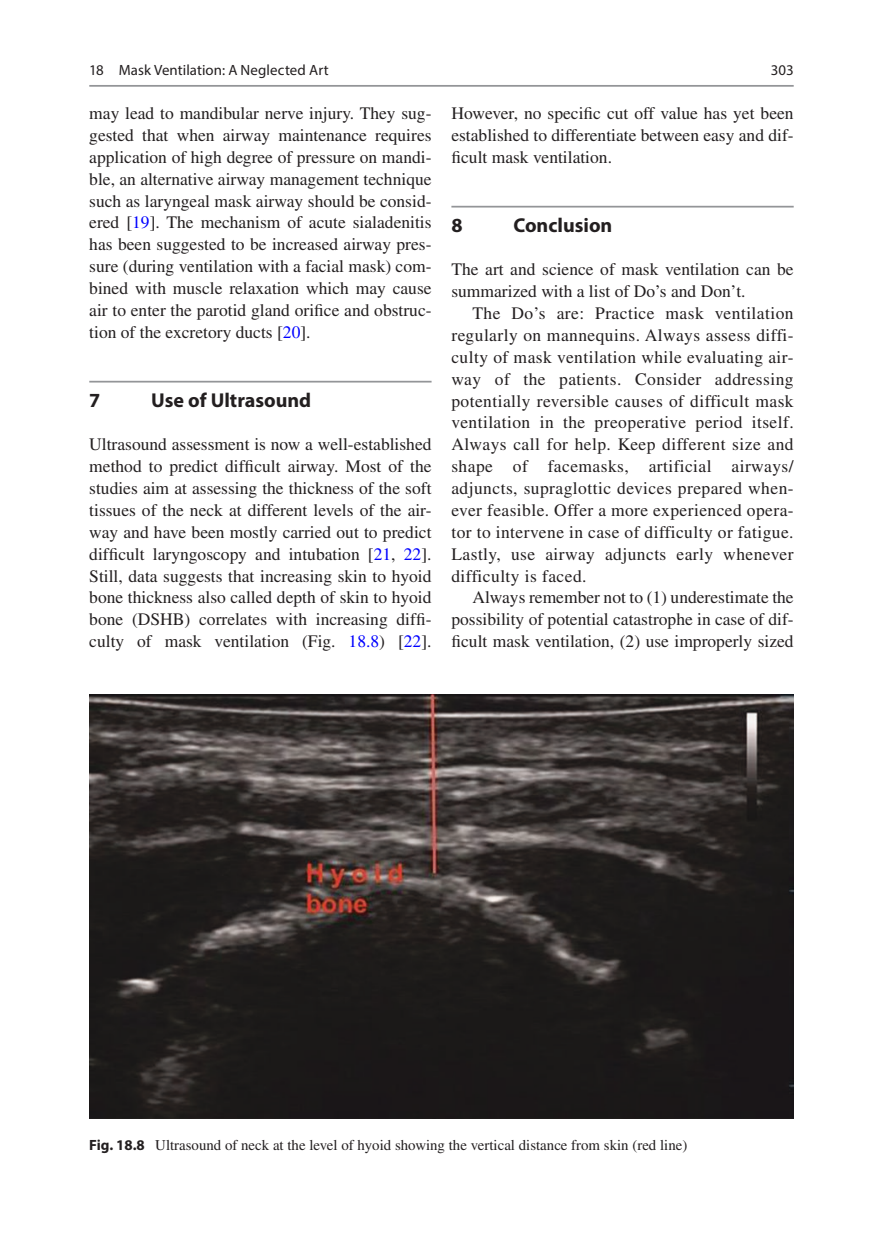
<style>
.page{position:relative;width:883px;height:1260px;background:#fff}
.page>*{position:absolute;margin:0;border:0;box-sizing:border-box;transform-origin:0 0}
._1_hd{font:700 20.12px "Myriad Pro";color:#231f20}
.Text_flush{font:17.5px/21.9px "Times LT Std";color:#231f20;text-align:justify}
.Text{font:17.5px/21.9px "Times LT Std";color:#231f20;text-align:justify}
.t1{font:14.88px "Times LT Std";color:#231f20}
.t2{font:14.88px "Myriad Pro";letter-spacing:.005em;color:#231f20}
.s1{color:#00f}
.s2{font-family:"Myriad Pro";font-weight:700}
</style>
<div class="page">
<hr style="left:89px;top:381px;width:343px;height:2px;background:#939598">
<hr style="left:451px;top:206px;width:343px;height:2px;background:#939598">
<img style="left:90px;top:695px;width:703px;height:424px">
<hr style="left:89px;top:85px;width:705px;height:2px;background:#939598">
<p class="t2" style="left:89px;top:61px;width:241px">18 Mask Ventilation: A Neglected Art</p>
<p class="Text_flush" style="left:89px;top:102px;width:344px">may lead to mandibular nerve injury. They sug&shy;gested that when airway maintenance requires application of high degree of pressure on mandi&shy;ble, an alternative airway management technique such as laryngeal mask airway should be consid&shy;ered [<span class="s1">19</span>]. The mechanism of acute sialadenitis has been suggested to be increased airway pres&shy;sure (during ventilation with a facial mask) com&shy;bined with muscle relaxation which may cause air to enter the parotid gland orifice and obstruc&shy;tion of the excretory ducts [<span class="s1">20</span>].</p>
<h2 class="_1_hd" style="left:89px;top:387px;width:13px">7</h2>
<h2 class="_1_hd" style="left:151px;top:387px;width:161px">Use of Ultrasound</h2>
<p class="Text_flush" style="left:89px;top:433px;width:344px">Ultrasound assessment is now a well-established method to predict difficult airway. Most of the studies aim at assessing the thickness of the soft tissues of the neck at different levels of the air&shy;way and have been mostly carried out to predict difficult laryngoscopy and intubation [<span class="s1">21</span>, <span class="s1">22</span>].<br>Still, data suggests that increasing skin to hyoid bone thickness also called depth of skin to hyoid bone (DSHB) correlates with increasing diffi&shy;culty of mask ventilation (Fig. <span class="s1">18.8</span>) [<span class="s1">22</span>].</p>
<p class="t2" style="left:771px;top:61px;width:24px">303</p>
<p class="Text_flush" style="left:451px;top:102px;width:344px">However, no specific cut off value has yet been established to differentiate between easy and dif&shy;ficult mask ventilation.</p>
<h2 class="_1_hd" style="left:451px;top:212px;width:13px">8</h2>
<h2 class="_1_hd" style="left:513px;top:212px;width:100px">Conclusion</h2>
<p class="Text_flush" style="left:451px;top:258px;width:344px">The art and science of mask ventilation can be summarized with a list of Do’s and Don’t.</p>
<p class="Text" style="left:451px;top:302px;width:344px;text-indent:21px">The Do’s are: Practice mask ventilation regularly on mannequins. Always assess diffi&shy;culty of mask ventilation while evaluating air&shy;way of the patients. Consider addressing potentially reversible causes of difficult mask ventilation in the preoperative period itself.<br>Always call for help. Keep different size and shape of facemasks, artificial airways/ adjuncts, supraglottic devices prepared when&shy;ever feasible. Offer a more experienced opera&shy;tor to intervene in case of difficulty or fatigue.<br>Lastly, use airway adjuncts early whenever difficulty is faced.</p>
<p class="Text" style="left:451px;top:587px;width:344px;text-indent:21px">Always remember not to (1) underestimate the possibility of potential catastrophe in case of dif&shy;ficult mask ventilation, (2) use improperly sized</p>
<p class="t1" style="left:89px;top:1137px;width:600px"><span class="s2">Fig. 18.8</span> Ultrasound of neck at the level of hyoid showing the vertical distance from skin (red line)</p>
</div>
